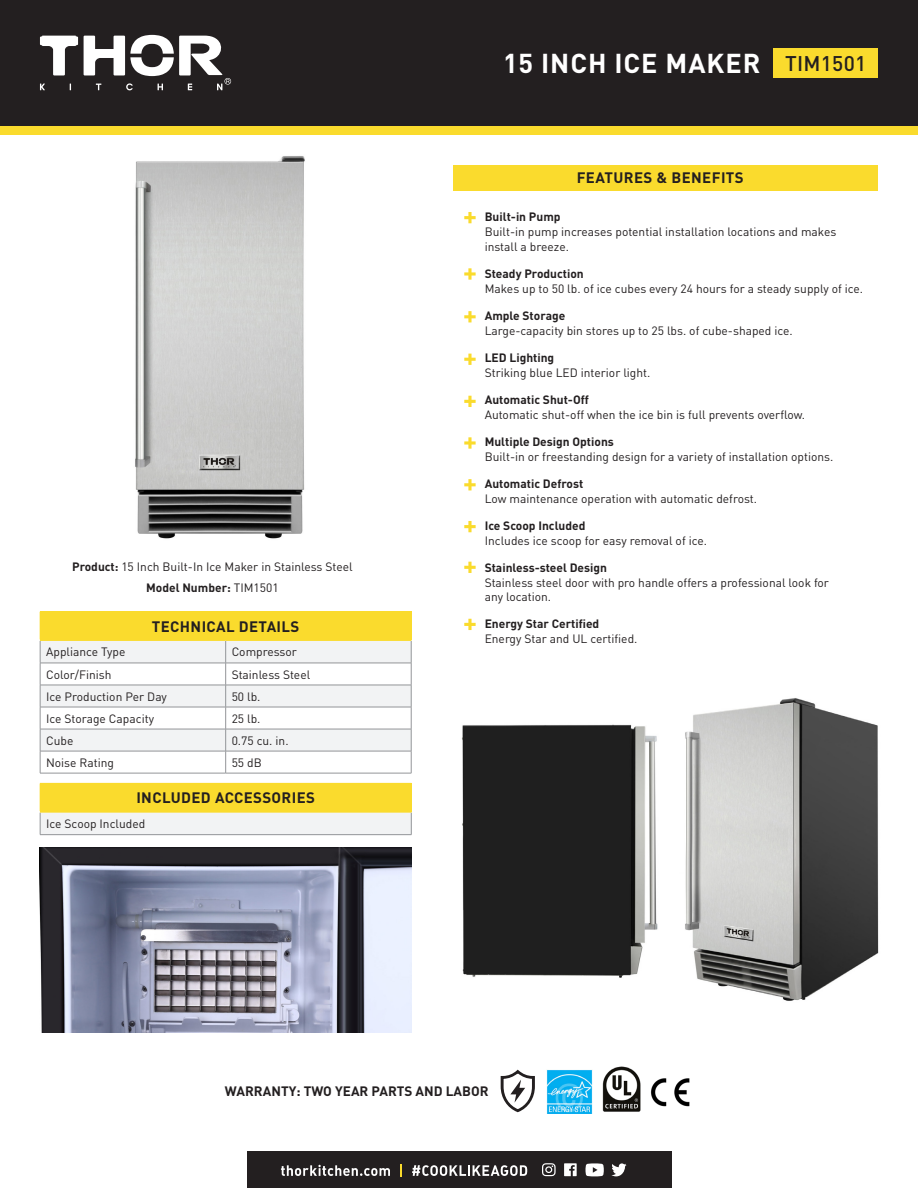
<style>
.page{position:relative;width:918px;height:1188px;background:#fff}
.page>*{position:absolute;margin:0;border:0;box-sizing:border-box;transform-origin:0 0}
.t1{font:700 27px "DIN Pro";letter-spacing:.035em;color:#fff}
.t2{font:500 21px "DIN Pro";letter-spacing:.01em;color:#231f20}
.t3{font:700 15px "DIN Pro";letter-spacing:.025em;color:#231f20}
.t4{font:700 13.5px "DIN Pro";color:#231f20}
.t5{font:12px/15px "DIN Pro";color:#231f20}
.t6{font:700 12px "DIN Pro";color:#231f20}
.s1{font-weight:700}
</style>
<div class="page">
<img style="left:461px;top:724px;width:197px;height:254px">
<img style="left:685px;top:698px;width:194px;height:303px">
<img style="left:135px;top:156px;width:170px;height:383px">
<div style="left:0;top:125px;width:918px;height:10px;background:#fadb2d"></div>
<div style="left:0;top:0;width:918px;height:125px;background:#231f20"></div>
<svg style="left:40px;top:84px;width:5px;height:6px"></svg>
<svg style="left:84px;top:35px;width:147px;height:55px"></svg>
<svg style="left:40px;top:36px;width:38px;height:39px"></svg>
<div style="left:453px;top:165px;width:425px;height:26px;background:#fadb2d"></div>
<div style="left:773px;top:48px;width:105px;height:29px;background:#fadb2d"></div>
<hr style="left:40px;top:773px;width:186px;height:1px;background:#939598">
<hr style="left:226px;top:773px;width:185px;height:1px;background:#939598">
<hr style="left:40px;top:611px;width:186px;height:1px;background:#fadb2d">
<hr style="left:226px;top:611px;width:185px;height:1px;background:#fadb2d">
<svg style="left:40px;top:612px;width:372px;height:161px"></svg>
<hr style="left:40px;top:639px;width:186px;height:2px;background:#fadb2d">
<hr style="left:226px;top:639px;width:185px;height:2px;background:#fadb2d">
<img style="left:546px;top:1070px;width:46px;height:44px">
<img style="left:602px;top:1066px;width:39px;height:45px">
<img style="left:651px;top:1078px;width:38px;height:29px">
<svg style="left:500px;top:1069px;width:35px;height:44px"></svg>
<div style="left:40px;top:783px;width:371px;height:29px;background:#fadb2d"></div>
<div style="left:40px;top:812px;width:371px;height:23px;background:#f2f3f4"></div>
<hr style="left:40px;top:834px;width:371px;height:1px;background:#939598">
<svg style="left:40px;top:813px;width:1px;height:21px"></svg>
<svg style="left:411px;top:784px;width:1px;height:50px"></svg>
<hr style="left:40px;top:811px;width:371px;height:2px;background:#fadb2d">
<svg style="left:464px;top:212px;width:12px;height:11px"></svg>
<svg style="left:464px;top:268px;width:12px;height:12px"></svg>
<svg style="left:464px;top:311px;width:12px;height:11px"></svg>
<svg style="left:464px;top:396px;width:12px;height:11px"></svg>
<svg style="left:464px;top:437px;width:12px;height:12px"></svg>
<svg style="left:464px;top:479px;width:12px;height:11px"></svg>
<svg style="left:464px;top:521px;width:12px;height:11px"></svg>
<svg style="left:464px;top:562px;width:12px;height:11px"></svg>
<svg style="left:464px;top:619px;width:12px;height:11px"></svg>
<div style="left:247px;top:1151px;width:424px;height:37px;background:#231f20"></div>
<svg style="left:281px;top:1165px;width:109px;height:11px"></svg>
<svg style="left:400px;top:1164px;width:2px;height:13px"></svg>
<svg style="left:412px;top:1165px;width:115px;height:11px"></svg>
<svg style="left:542px;top:1163px;width:14px;height:13px"></svg>
<svg style="left:564px;top:1163px;width:13px;height:13px"></svg>
<svg style="left:611px;top:1163px;width:16px;height:13px"></svg>
<svg style="left:586px;top:1163px;width:18px;height:13px"></svg>
<img style="left:40px;top:848px;width:371px;height:185px">
<svg style="left:464px;top:354px;width:12px;height:11px"></svg>
<p class="t1" style="left:503px;top:45px;width:259px">15 INCH ICE MAKER</p>
<p class="t2" style="left:785px;top:49px;width:83px">TIM1501</p>
<p class="t5" style="left:72px;top:556px;width:282px;line-height:21px;text-align:center"><span class="s1">Product:</span> 15 Inch Built-In Ice Maker in Stainless Steel<br><span class="s1">Model Number:</span> TIM1501</p>
<p class="t3" style="left:152px;top:616px;width:149px">TECHNICAL DETAILS</p>
<p class="t5" style="left:46px;top:644px;width:81px">Appliance Type</p>
<p class="t5" style="left:232px;top:644px;width:67px">Compressor</p>
<p class="t5" style="left:46px;top:666px;width:67px">Color/Finish</p>
<p class="t5" style="left:232px;top:666px;width:80px">Stainless Steel</p>
<p class="t5" style="left:46px;top:688px;width:122px">Ice Production Per Day</p>
<p class="t5" style="left:232px;top:688px;width:30px">50 lb.</p>
<p class="t5" style="left:46px;top:710px;width:109px">Ice Storage Capacity</p>
<p class="t5" style="left:232px;top:710px;width:30px">25 lb.</p>
<p class="t5" style="left:46px;top:732px;width:29px">Cube</p>
<p class="t5" style="left:232px;top:732px;width:58px">0.75 cu. in.</p>
<p class="t5" style="left:46px;top:754px;width:69px">Noise Rating</p>
<p class="t5" style="left:232px;top:754px;width:32px">55 dB</p>
<p class="t3" style="left:136px;top:788px;width:180px">INCLUDED ACCESSORIES</p>
<p class="t5" style="left:46px;top:816px;width:101px">Ice Scoop Included</p>
<p class="t3" style="left:577px;top:167px;width:168px">FEATURES &amp; BENEFITS</p>
<p class="t5" style="left:485px;top:209px;width:353px"><span class="s1">Built-in Pump<br></span>Built-in pump increases potential installation locations and makes install a breeze.</p>
<p class="t5" style="left:485px;top:266px;width:380px"><span class="s1">Steady Production<br></span>Makes up to 50 lb. of ice cubes every 24 hours for a steady supply of ice.</p>
<p class="t5" style="left:485px;top:308px;width:310px"><span class="s1">Ample Storage<br></span>Large-capacity bin stores up to 25 lbs. of cube-shaped ice.</p>
<p class="t5" style="left:485px;top:350px;width:167px"><span class="s1">LED Lighting<br></span>Striking blue LED interior light.</p>
<p class="t5" style="left:485px;top:392px;width:322px"><span class="s1">Automatic Shut-Off<br></span>Automatic shut-off when the ice bin is full prevents overflow.</p>
<p class="t5" style="left:485px;top:434px;width:350px"><span class="s1">Multiple Design Options<br></span>Built-in or freestanding design for a variety of installation options.</p>
<p class="t5" style="left:485px;top:476px;width:274px"><span class="s1">Automatic Defrost<br></span>Low maintenance operation with automatic defrost.</p>
<p class="t5" style="left:485px;top:518px;width:224px"><span class="s1">Ice Scoop Included<br></span>Includes ice scoop for easy removal of ice.</p>
<p class="t6" style="left:485px;top:560px;width:124px">Stainless-steel Design</p>
<p class="t5" style="left:485px;top:576px;width:346px;line-height:13.5px">Stainless steel door with pro handle offers a professional look for any location.</p>
<p class="t6" style="left:485px;top:615px;width:116px">Energy Star Certified</p>
<p class="t5" style="left:485px;top:630px;width:154px">Energy Star and UL certified.</p>
<p class="t4" style="left:225px;top:1082px;width:265px">WARRANTY: TWO YEAR PARTS AND LABOR</p>
</div>
